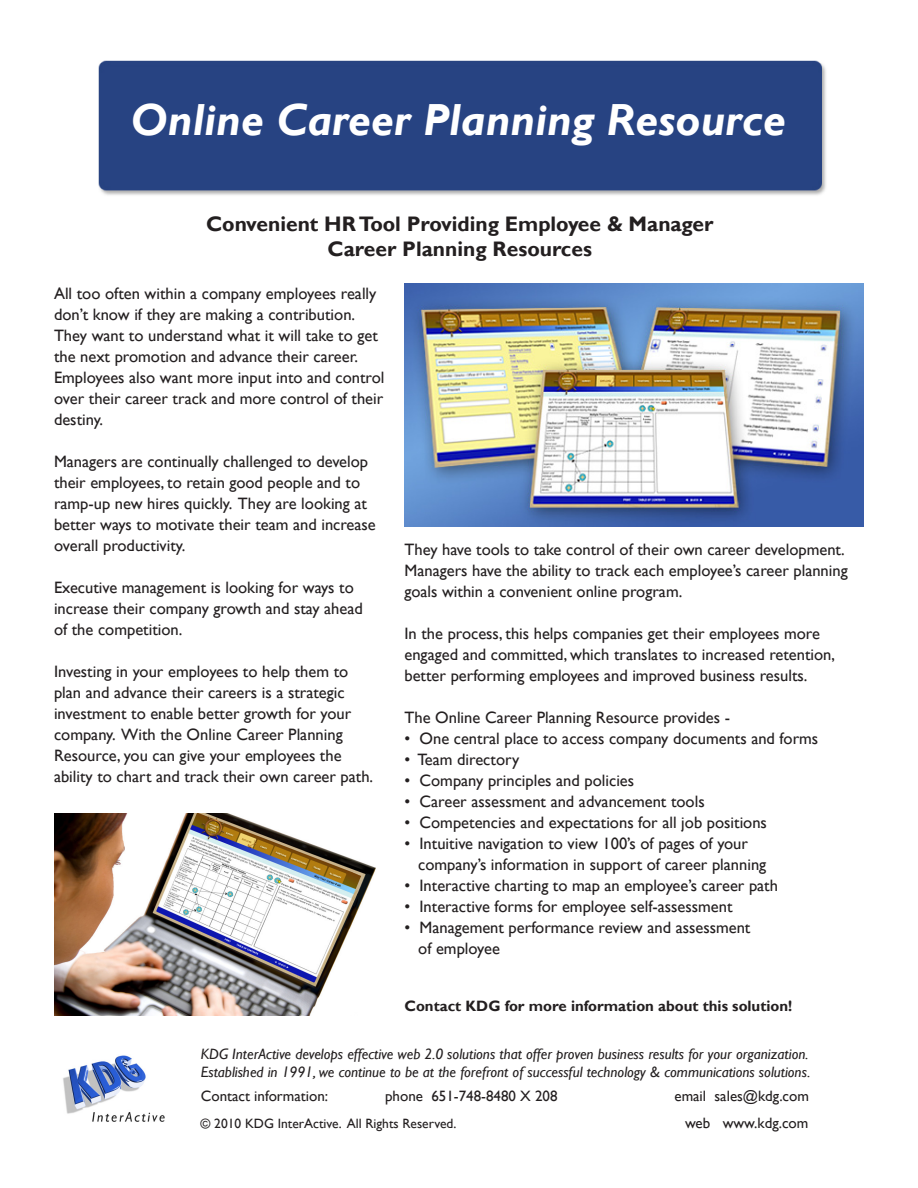
<style>
.page{position:relative;width:918px;height:1188px;background:#fff}
.page>*{position:absolute;margin:0;border:0;box-sizing:border-box;transform-origin:0 0}
.t1{font:italic 700 45px "Gill Sans";color:#fff}
.t2{font:700 21px "Gill Sans";color:#231f20}
.t3{font:16.5px/21px "Gill Sans";color:#231f20}
.t4{font:italic 15px "Gill Sans";color:#231f20}
.t5{font:15px "Gill Sans";color:#231f20}
.t6{font:700 15px "Gill Sans";color:#231f20}
.t7{font:13.5px "Gill Sans";color:#231f20}
</style>
<div class="page">
<img style="left:405px;top:284px;width:458px;height:242px">
<div style="left:98px;top:60px;width:728px;height:135px;background:#274382"></div>
<img style="left:63px;top:1055px;width:102px;height:67px">
<img style="left:54px;top:813px;width:322px;height:203px">
<p class="t1" style="left:130px;top:93px;width:657px">Online Career Planning Resource</p>
<p class="t2" style="left:206px;top:211px;width:509px">Convenient HR Tool Providing Employee &amp; Manager</p>
<p class="t2" style="left:328px;top:236px;width:266px">Career Planning Resources</p>
<p class="t3" style="left:54px;top:283px;width:325px">All too often within a company employees really don’t know if they are making a contribution.<br>They want to understand what it will take to get the next promotion and advance their career.</p>
<p class="t3" style="left:54px;top:367px;width:332px;text-align:justify">Employees also want more input into and control over their career track and more control of their destiny.</p>
<p class="t3" style="left:54px;top:451px;width:323px">Managers are continually challenged to develop their employees, to retain good people and to ramp-up new hires quickly. They are looking at better ways to motivate their team and increase overall productivity.</p>
<p class="t3" style="left:54px;top:577px;width:310px">Executive management is looking for ways to increase their company growth and stay ahead</p>
<p class="t3" style="left:54px;top:619px;width:130px">of the competition.</p>
<p class="t3" style="left:54px;top:661px;width:296px">Investing in your employees to help them to</p>
<p class="t3" style="left:54px;top:682px;width:299px">plan and advance their careers is a strategic investment to enable better growth for your company. With the Online Career Planning</p>
<p class="t3" style="left:54px;top:745px;width:289px">Resource, you can give your employees the</p>
<p class="t3" style="left:54px;top:766px;width:321px">ability to chart and track their own career path.</p>
<p class="t3" style="left:405px;top:539px;width:445px">They have tools to take control of their own career development.<br>Managers have the ability to track each employee’s career planning goals within a convenient online program.</p>
<p class="t3" style="left:405px;top:623px;width:417px">In the process, this helps companies get their employees more</p>
<p class="t3" style="left:405px;top:644px;width:432px">engaged and committed, which translates to increased retention,</p>
<p class="t3" style="left:405px;top:665px;width:404px">better performing employees and improved business results.</p>
<p class="t3" style="left:405px;top:707px;width:327px">The Online Career Planning Resource provides -</p>
<p class="t3" style="left:405px;top:728px;width:415px">• One central place to access company documents and forms</p>
<p class="t3" style="left:405px;top:749px;width:116px">• Team directory</p>
<p class="t3" style="left:405px;top:770px;width:231px">• Company principles and policies</p>
<p class="t3" style="left:405px;top:791px;width:302px">• Career assessment and advancement tools</p>
<p class="t3" style="left:405px;top:812px;width:364px">• Competencies and expectations for all job positions</p>
<p class="t3" style="left:405px;top:833px;width:345px">• Intuitive navigation to view 100’s of pages of your</p>
<p class="t3" style="left:418px;top:854px;width:350px">company’s information in support of career planning</p>
<p class="t3" style="left:405px;top:875px;width:375px">• Interactive charting to map an employee’s career path</p>
<p class="t3" style="left:405px;top:896px;width:330px">• Interactive forms for employee self-assessment</p>
<p class="t3" style="left:405px;top:917px;width:347px">• Management performance review and assessment</p>
<p class="t3" style="left:418px;top:938px;width:83px">of employee</p>
<p class="t6" style="left:405px;top:997px;width:389px">Contact KDG for more information about this solution!</p>
<p class="t4" style="left:201px;top:1045px;width:609px">KDG InterActive develops effective web 2.0 solutions that offer proven business results for your organization.</p>
<p class="t4" style="left:201px;top:1063px;width:611px">Established in 1991, we continue to be at the forefront of successful technology &amp; communications solutions.</p>
<p class="t5" style="left:201px;top:1087px;width:129px">Contact information:</p>
<p class="t5" style="left:385px;top:1087px;width:174px">phone 651-748-8480 X 208</p>
<p class="t5" style="left:674px;top:1087px;width:136px">email sales@kdg.com</p>
<p class="t7" style="left:201px;top:1115px;width:257px">© 2010 KDG InterActive. All Rights Reserved.</p>
<p class="t5" style="left:685px;top:1114px;width:125px">web www.kdg.com</p>
</div>
